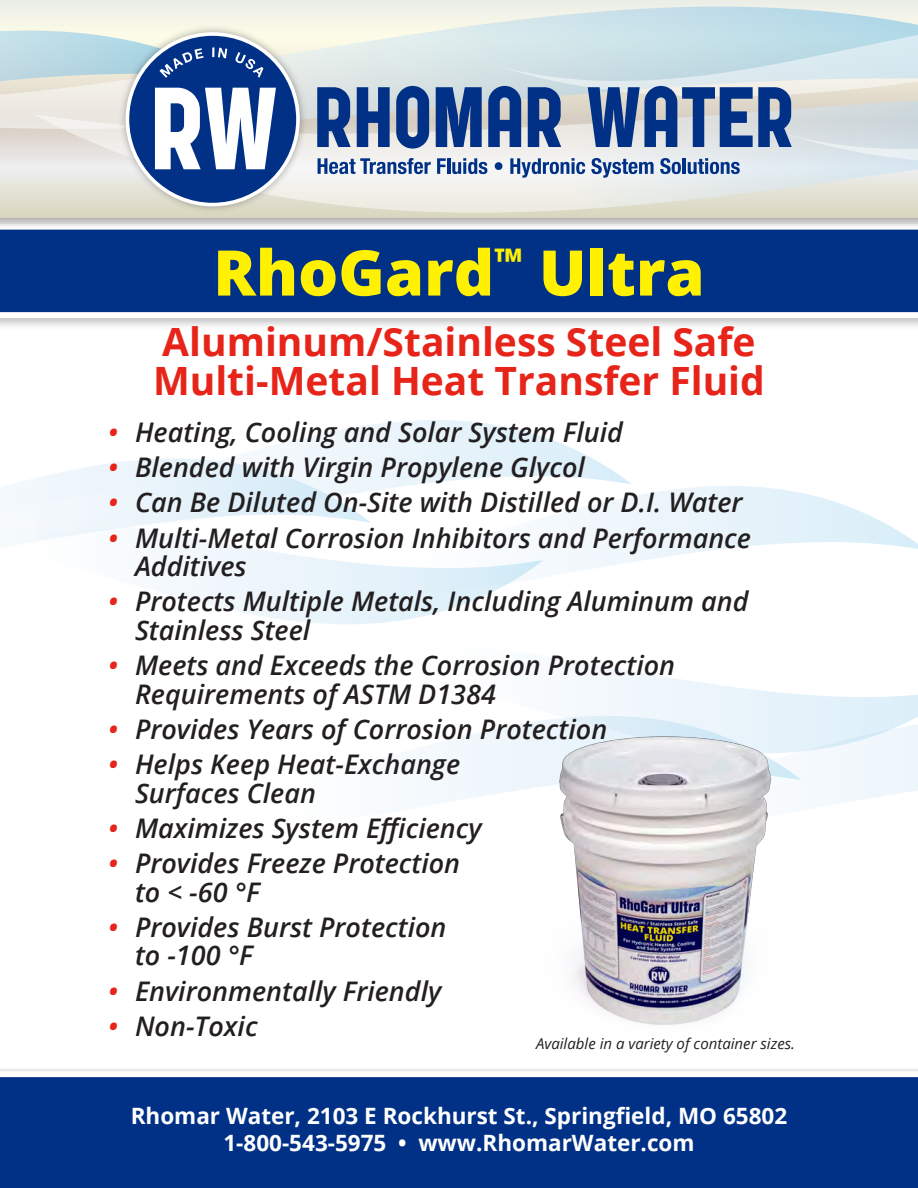
<style>
.page{position:relative;width:918px;height:1188px;background:#fff}
.page>*{position:absolute;margin:0;border:0;box-sizing:border-box;transform-origin:0 0}
.t1{font:800 63px "Open Sans";color:#fff101}
.t2{font:700 39px "Open Sans";color:#e72419}
.t3{font:italic 600 27px/28.5px "Open Sans";color:#231f20}
.t4{font:700 22.5px "Open Sans";color:#fff}
.t5{font:italic 15px "Open Sans";color:#231f20}
.s1{color:#e72419}
</style>
<div class="page">
<div style="left:0;top:234px;width:918px;height:79px;background:#003186"></div>
<div style="left:0;top:1071px;width:918px;height:117px;background:#003186"></div>
<img style="left:0;top:218px;width:918px;height:16px">
<svg style="left:0;top:0;width:918px;height:218px;background:#e4e5d8"></svg>
<svg style="left:0;top:7px;width:918px;height:89px;background:#edf0e7"></svg>
<svg style="left:35px;top:96px;width:883px;height:117px;background:#e7e7dd"></svg>
<svg style="left:317px;top:12px;width:601px;height:166px;background:#afc1d3"></svg>
<img style="left:115px;top:22px;width:195px;height:195px">
<div style="left:127px;top:34px;width:171px;height:171px;background:#003186;border-radius:50%"></div>
<svg style="left:0;top:31px;width:276px;height:138px"></svg>
<svg style="left:810px;top:753px;width:108px;height:55px"></svg>
<svg style="left:806px;top:694px;width:112px;height:59px"></svg>
<svg style="left:543px;top:486px;width:375px;height:91px"></svg>
<svg style="left:19px;top:530px;width:524px;height:94px"></svg>
<svg style="left:419px;top:727px;width:85px;height:80px"></svg>
<svg style="left:0;top:420px;width:631px;height:110px"></svg>
<img style="left:504px;top:662px;width:302px;height:441px">
<p class="t1" style="left:213px;top:225px;width:493px">RhoGard<sup>™</sup> Ultra</p>
<p class="t2" style="left:162px;top:314px;width:595px">Aluminum/Stainless Steel Safe</p>
<p class="t2" style="left:153px;top:353px;width:613px">Multi-Metal Heat Transfer Fluid</p>
<p class="t3" style="left:108px;top:417px;width:517px"><span class="s1">•</span> Heating, Cooling and Solar System Fluid</p>
<p class="t3" style="left:108px;top:453px;width:478px"><span class="s1">•</span> Blended with Virgin Propylene Glycol</p>
<p class="t3" style="left:108px;top:488px;width:636px"><span class="s1">•</span> Can Be Diluted On-Site with Distilled or D.I. Water</p>
<p class="t3" style="left:135px;top:523px;width:618px;text-indent:-27px"><span class="s1">•</span> Multi-Metal Corrosion Inhibitors and Performance<br>Additives</p>
<p class="t3" style="left:135px;top:587px;width:615px;text-indent:-27px"><span class="s1">•</span> Protects Multiple Metals, Including Aluminum and<br>Stainless Steel</p>
<p class="t3" style="left:135px;top:651px;width:542px;text-indent:-27px"><span class="s1">•</span> Meets and Exceeds the Corrosion Protection<br>Requirements of ASTM D1384</p>
<p class="t3" style="left:108px;top:714px;width:501px"><span class="s1">•</span> Provides Years of Corrosion Protection</p>
<p class="t3" style="left:135px;top:750px;width:327px;text-indent:-27px"><span class="s1">•</span> Helps Keep Heat-Exchange<br>Surfaces Clean</p>
<p class="t3" style="left:108px;top:813px;width:375px"><span class="s1">•</span> Maximizes System Efficiency</p>
<p class="t3" style="left:135px;top:849px;width:327px;text-indent:-27px"><span class="s1">•</span> Provides Freeze Protection to &lt; -60 °F</p>
<p class="t3" style="left:135px;top:912px;width:313px;text-indent:-27px"><span class="s1">•</span> Provides Burst Protection to -100 °F</p>
<p class="t3" style="left:108px;top:976px;width:335px"><span class="s1">•</span> Environmentally Friendly</p>
<p class="t3" style="left:108px;top:1011px;width:151px"><span class="s1">•</span> Non-Toxic</p>
<p class="t5" style="left:536px;top:1033px;width:260px">Available in a variety of container sizes.</p>
<p class="t4" style="left:131px;top:1100px;width:658px">Rhomar Water, 2103 E Rockhurst St., Springfield, MO 65802</p>
<p class="t4" style="left:223px;top:1127px;width:473px">1-800-543-5975 • www.RhomarWater.com</p>
</div>
